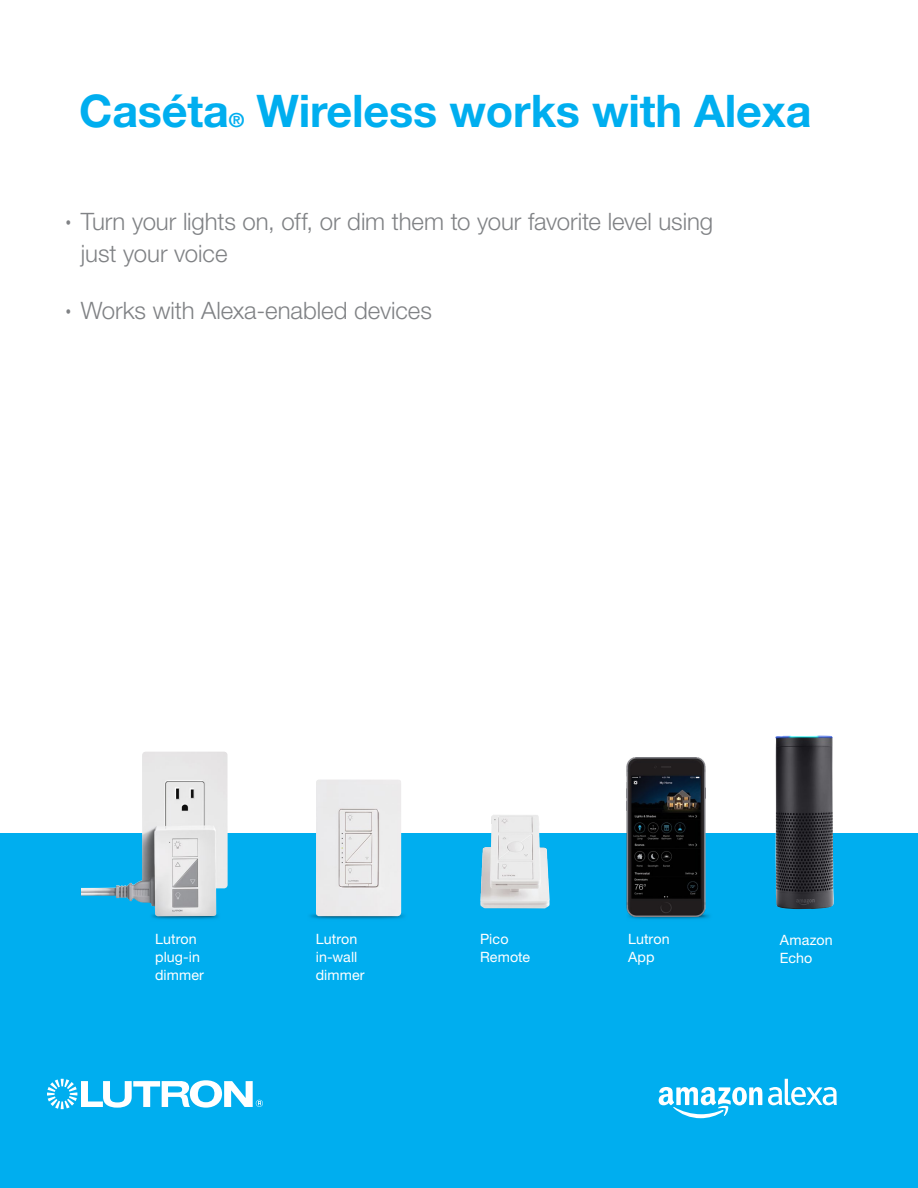
<style>
.page{position:relative;width:918px;height:1188px;background:#fff}
.page>*{position:absolute;margin:0;border:0;box-sizing:border-box;transform-origin:0 0}
.t1{font:700 45px "Helvetica Neue LT Std";letter-spacing:-.005em;color:#00aeef}
.t2{font:300 24px/32.4px "Helvetica Neue LT Std";letter-spacing:-.005em;color:#808285}
.t3{font:700 19.5px "Helvetica Neue LT Std";color:#00aeef}
.t4{font:14.25px/18px "Helvetica Neue LT Std";letter-spacing:.005em;color:#fff}
.s1{font-size:12.6px}
</style>
<div class="page">
<div style="left:0;top:834px;width:918px;height:354px;background:#00aeef"></div>
<img style="left:152px;top:916px;width:66px;height:4px">
<img style="left:81px;top:752px;width:147px;height:164px">
<img style="left:310px;top:892px;width:94px;height:28px">
<img style="left:316px;top:779px;width:85px;height:137px">
<img style="left:626px;top:892px;width:84px;height:28px">
<img style="left:627px;top:758px;width:79px;height:158px">
<svg style="left:47px;top:1079px;width:216px;height:30px"></svg>
<img style="left:480px;top:815px;width:70px;height:93px">
<img style="left:775px;top:735px;width:59px;height:174px">
<svg style="left:659px;top:1087px;width:103px;height:31px"></svg>
<svg style="left:768px;top:1079px;width:69px;height:26px"></svg>
<h1 class="t1" style="left:79px;top:83px;width:151px">Caséta</h1>
<p class="t3" style="left:229px;top:108px;width:17px">®</p>
<h1 class="t1" style="left:257px;top:83px;width:557px">Wireless works with Alexa</h1>
<p class="t2" style="left:81px;top:205px;width:634px;text-indent:-15px"><span class="s1">•</span> Turn your lights on, off, or dim them to your favorite level using just your voice</p>
<p class="t2" style="left:66px;top:294px;width:368px"><span class="s1">•</span> Works with Alexa-enabled devices</p>
<p class="t4" style="left:155px;top:929px;width:50px">Lutron plug-in dimmer</p>
<p class="t4" style="left:780px;top:930px;width:54px">Amazon<br>Echo</p>
<p class="t4" style="left:316px;top:929px;width:50px">Lutron in-wall dimmer</p>
<p class="t4" style="left:480px;top:929px;width:52px">Pico<br>Remote</p>
<p class="t4" style="left:628px;top:929px;width:43px">Lutron<br>App</p>
</div>
